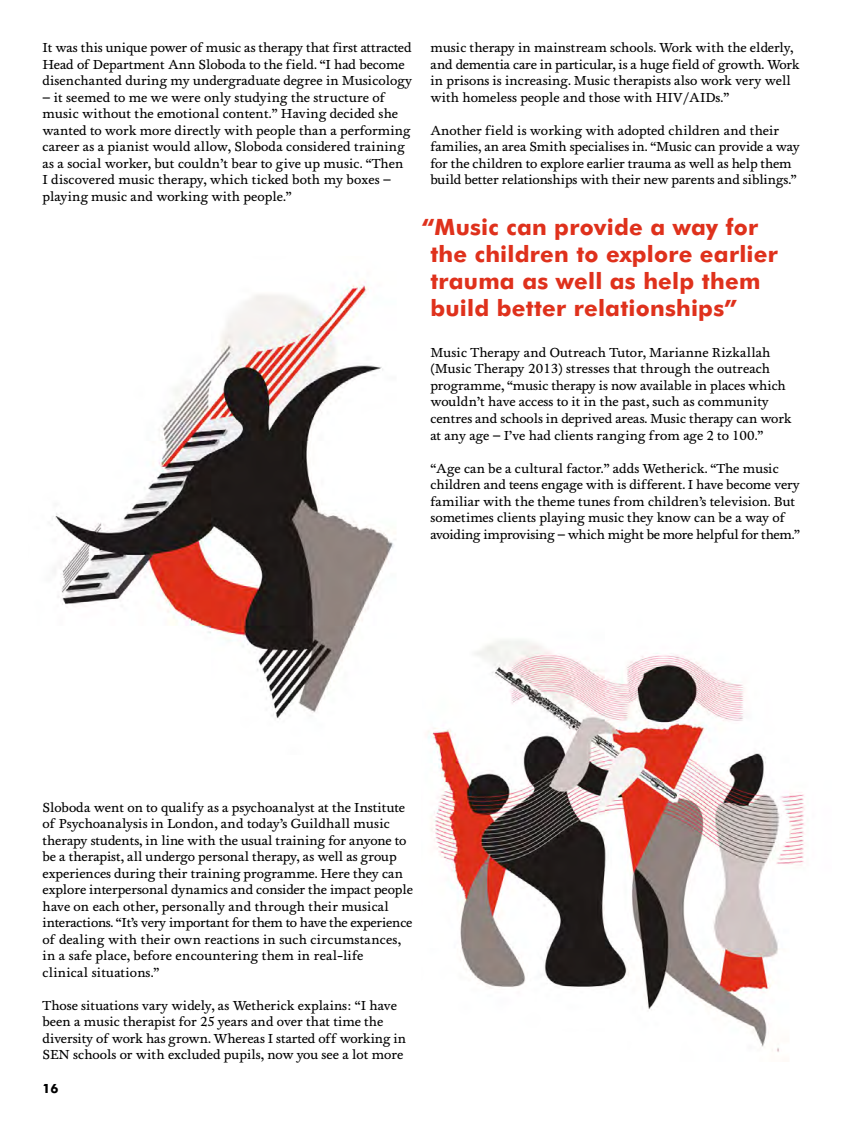
<style>
.page{position:relative;width:864px;height:1136px;background:#fff}
.page>*{position:absolute;margin:0;border:0;box-sizing:border-box;transform-origin:0 0}
.t1{font:700 22.5px/27px "Futura BT";letter-spacing:.01em;color:#df311c}
.t2{font:13.5px/16.5px "Foundry Wilson";letter-spacing:-.005em;color:#000}
.t3{font:700 12.75px "Futura BT";color:#000}
</style>
<div class="page">
<img style="left:428px;top:640px;width:377px;height:412px">
<img style="left:52px;top:282px;width:344px;height:437px">
<p class="t2" style="left:43px;top:40px;width:371px">It was this unique power of music as therapy that first attracted<br>Head of Department Ann Sloboda to the field. “I had become disenchanted during my undergraduate degree in Musicology</p>
<p class="t2" style="left:43px;top:89px;width:369px">– it seemed to me we were only studying the structure of music without the emotional content.” Having decided she wanted to work more directly with people than a performing career as a pianist would allow, Sloboda considered training as a social worker, but couldn’t bear to give up music. “Then I discovered music therapy, which ticked both my boxes – playing music and working with people.”</p>
<p class="t2" style="left:430px;top:40px;width:370px">music therapy in mainstream schools. Work with the elderly, and dementia care in particular, is a huge field of growth. Work in prisons is increasing. Music therapists also work very well with homeless people and those with HIV/AIDs.”</p>
<p class="t2" style="left:430px;top:122px;width:371px">Another field is working with adopted children and their families, an area Smith specialises in. “Music can provide a way for the children to explore earlier trauma as well as help them build better relationships with their new parents and siblings.”</p>
<h1 class="t1" style="left:430px;top:214px;width:349px;text-indent:-9px">“Music can provide a way for the children to explore earlier trauma as well as help them build better relationships”</h1>
<p class="t2" style="left:430px;top:344px;width:362px">Music Therapy and Outreach Tutor, Marianne Rizkallah (Music Therapy 2013) stresses that through the outreach programme, “music therapy is now available in places which wouldn’t have access to it in the past, such as community centres and schools in deprived areas. Music therapy can work at any age – I’ve had clients ranging from age 2 to 100.”</p>
<p class="t2" style="left:430px;top:460px;width:371px">“Age can be a cultural factor.” adds Wetherick. “The music children and teens engage with is different. I have become very familiar with the theme tunes from children’s television. But sometimes clients playing music they know can be a way of avoiding improvising – which might be more helpful for them.”</p>
<p class="t2" style="left:43px;top:799px;width:372px">Sloboda went on to qualify as a psychoanalyst at the Institute of Psychoanalysis in London, and today’s Guildhall music therapy students, in line with the usual training for anyone to be a therapist, all undergo personal therapy, as well as group experiences during their training programme. Here they can explore interpersonal dynamics and consider the impact people have on each other, personally and through their musical interactions. “It’s very important for them to have the experience of dealing with their own reactions in such circumstances, in a safe place, before encountering them in real-life<br>clinical situations.”</p>
<p class="t2" style="left:43px;top:997px;width:365px">Those situations vary widely, as Wetherick explains: “I have been a music therapist for 25 years and over that time the diversity of work has grown. Whereas I started off working in SEN schools or with excluded pupils, now you see a lot more</p>
<p class="t3" style="left:43px;top:1080px;width:17px">16</p>
</div>
